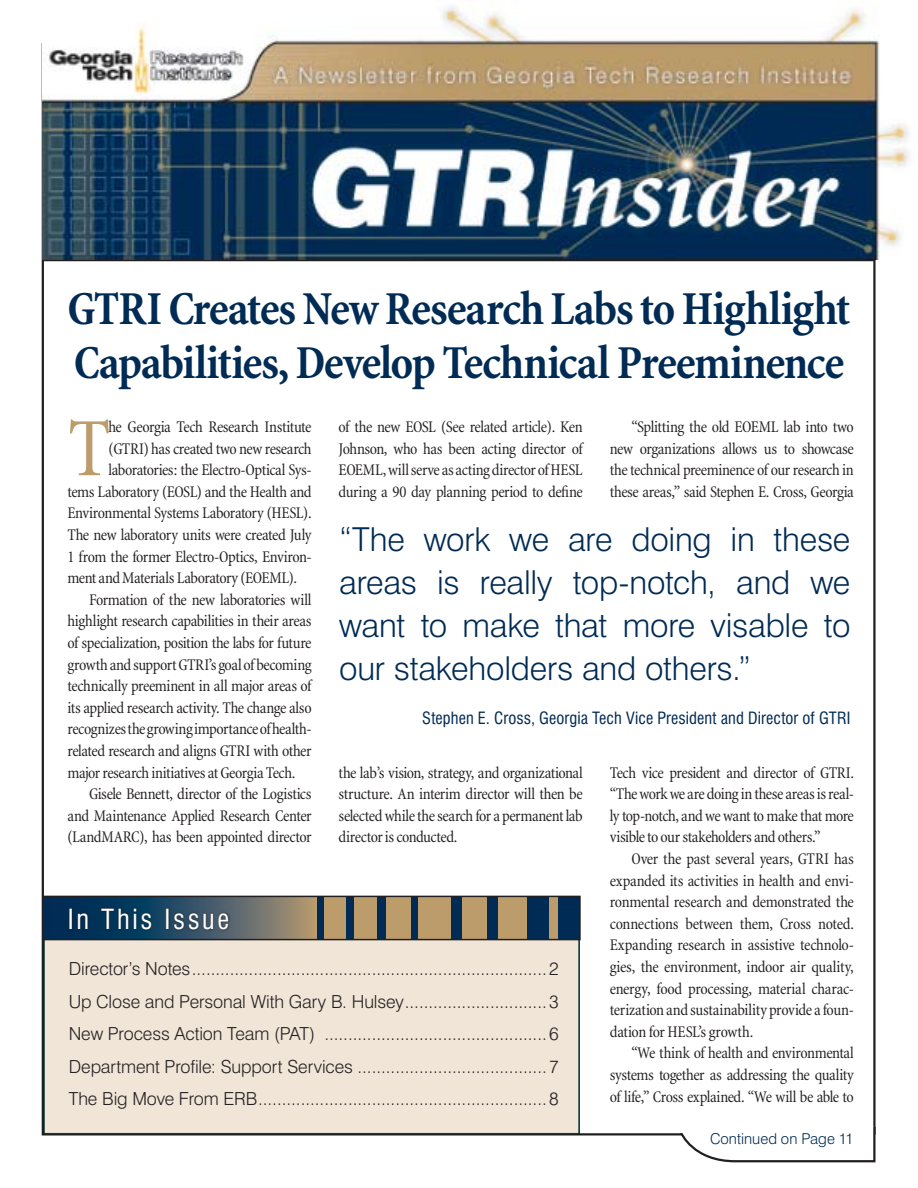
<style>
.page{position:relative;width:918px;height:1188px;background:#fff}
.page>*{position:absolute;margin:0;border:0;box-sizing:border-box;transform-origin:0 0}
.t1{font:condensed 84.15px "Minion";color:#bd9c6b}
.t2{font:700 condensed 48px/54px "Minion";letter-spacing:-.025em;color:#002b54}
.t3{font:300 33px/43.2px "Swiss 721 BT";letter-spacing:-.005em;color:#002b54;text-align:justify}
.t4{font:condensed 27px "Swiss 721 BT";letter-spacing:.095em;color:#fff}
.t5{font:300 18px/32.4px "Swiss 721 BT";letter-spacing:-.005em;color:#231f20;text-align:justify}
.t6{font:condensed 16.5px/21.6px "Minion";letter-spacing:-.025em;color:#231f20;text-align:justify}
.t7{font:condensed 16.5px "Swiss 721 BT";letter-spacing:.005em;color:#002b54}
.t8{font:300 15px "Swiss 721 BT";color:#002b54}
</style>
<div class="page">
<div style="left:44px;top:900px;width:535px;height:233px;background:#f0e5d7"></div>
<div style="left:43px;top:899px;width:537px;height:235px;border:2px solid #033"></div>
<svg style="left:45px;top:899px;width:272px;height:38px;background:#546267"></svg>
<div style="left:317px;top:897px;width:263px;height:43px;background:#bd9c6b"></div>
<div style="left:558px;top:896px;width:22px;height:44px;background:#002b54"></div>
<div style="left:527px;top:896px;width:22px;height:44px;background:#002b54"></div>
<div style="left:487px;top:896px;width:11px;height:44px;background:#002b54"></div>
<div style="left:451px;top:896px;width:11px;height:44px;background:#002b54"></div>
<div style="left:411px;top:896px;width:7px;height:44px;background:#002b54"></div>
<div style="left:377px;top:896px;width:9px;height:44px;background:#002b54"></div>
<div style="left:346px;top:896px;width:8px;height:44px;background:#002b54"></div>
<div style="left:317px;top:896px;width:7px;height:44px;background:#002b54"></div>
<div style="left:42px;top:896px;width:539px;height:44px;border:2px solid #231f20"></div>
<svg style="left:66px;top:905px;width:166px;height:28px;background:#1a3d56"></svg>
<hr style="left:43px;top:260px;width:832px;height:1px;background:#231f20">
<svg style="left:679px;top:1124px;width:197px;height:39px"></svg>
<img style="left:42px;top:5px;width:867px;height:255px">
<h2 class="t2" style="left:68px;top:282px;width:785px">GTRI Creates New Research Labs to Highlight<br>Capabilities, Develop Technical Preeminence</h2>
<h1 class="t1" style="left:68px;top:405px;width:45px">T</h1>
<p class="t6" style="left:108px;top:416px;width:205px">he Georgia Tech Research Institute</p>
<p class="t6" style="left:339px;top:416px;width:246px">of the new EOSL (See related article). Ken Johnson, who has been acting director of EOEML, will serve as acting director of HESL during a 90 day planning period to define</p>
<p class="t6" style="left:610px;top:416px;width:246px;text-indent:22px">“Splitting the old EOEML lab into two new organizations allows us to showcase the technical preeminence of our research in these areas,” said Stephen E. Cross, Georgia</p>
<p class="t6" style="left:108px;top:438px;width:205px">(GTRI) has created two new research</p>
<p class="t6" style="left:108px;top:460px;width:205px">laboratories: the Electro-Optical Sys-</p>
<p class="t6" style="left:68px;top:481px;width:246px">tems Laboratory (EOSL) and the Health and</p>
<p class="t6" style="left:68px;top:503px;width:246px">Environmental Systems Laboratory (HESL).</p>
<p class="t6" style="left:68px;top:524px;width:246px">The new laboratory units were created July</p>
<p class="t6" style="left:68px;top:546px;width:246px">1 from the former Electro-Optics, Environ-</p>
<p class="t6" style="left:68px;top:568px;width:231px">ment and Materials Laboratory (EOEML).</p>
<p class="t6" style="left:89px;top:589px;width:224px">Formation of the new laboratories will</p>
<p class="t6" style="left:68px;top:611px;width:246px">highlight research capabilities in their areas</p>
<p class="t6" style="left:68px;top:632px;width:246px">of specialization, position the labs for future</p>
<p class="t6" style="left:68px;top:654px;width:246px">growth and support GTRI’s goal of becoming</p>
<p class="t6" style="left:68px;top:676px;width:246px">technically preeminent in all major areas of</p>
<p class="t6" style="left:68px;top:697px;width:246px">its applied research activity. The change also</p>
<p class="t6" style="left:68px;top:719px;width:246px">recognizes the growing importance of health-</p>
<p class="t6" style="left:68px;top:740px;width:246px">related research and aligns GTRI with other</p>
<p class="t6" style="left:68px;top:762px;width:229px">major research initiatives at Georgia Tech.</p>
<p class="t6" style="left:89px;top:784px;width:224px">Gisele Bennett, director of the Logistics</p>
<p class="t6" style="left:68px;top:805px;width:246px">and Maintenance Applied Research Center</p>
<p class="t6" style="left:68px;top:827px;width:246px">(LandMARC), has been appointed director</p>
<h3 class="t3" style="left:339px;top:517px;width:513px">“The work we are doing in these areas is really top-notch, and we want to make that more visable to our stakeholders and others.”</h3>
<p class="t7" style="left:422px;top:708px;width:430px">Stephen E. Cross, Georgia Tech Vice President and Director of GTRI</p>
<p class="t6" style="left:339px;top:762px;width:246px">the lab’s vision, strategy, and organizational structure. An interim director will then be selected while the search for a permanent lab director is conducted.</p>
<p class="t6" style="left:610px;top:762px;width:246px">Tech vice president and director of GTRI. “The work we are doing in these areas is real&shy;ly top-notch, and we want to make that more visible to our stakeholders and others.”</p>
<p class="t6" style="left:610px;top:848px;width:246px;text-indent:22px">Over the past several years, GTRI has expanded its activities in health and envi&shy;ronmental research and demonstrated the connections between them, Cross noted.<br>Expanding research in assistive technolo&shy;gies, the environment, indoor air quality, energy, food processing, material charac&shy;terization and sustainability provide a foun&shy;dation for HESL’s growth.</p>
<p class="t6" style="left:610px;top:1043px;width:246px;text-indent:22px">“We think of health and environmental systems together as addressing the quality of life,” Cross explained. “We will be able to</p>
<h3 class="t4" style="left:68px;top:903px;width:163px">In This Issue</h3>
<p class="t5" style="left:69px;top:953px;width:492px">Director’s Notes........................................................................... 2<br>Up Close and Personal With Gary B. Hulsey.............................. 3<br>New Process Action Team (PAT) ............................................... 6<br>Department Profile: Support Services ........................................ 7<br>The Big Move From ERB............................................................. 8</p>
<p class="t8" style="left:710px;top:1130px;width:145px">Continued on Page 11</p>
</div>
